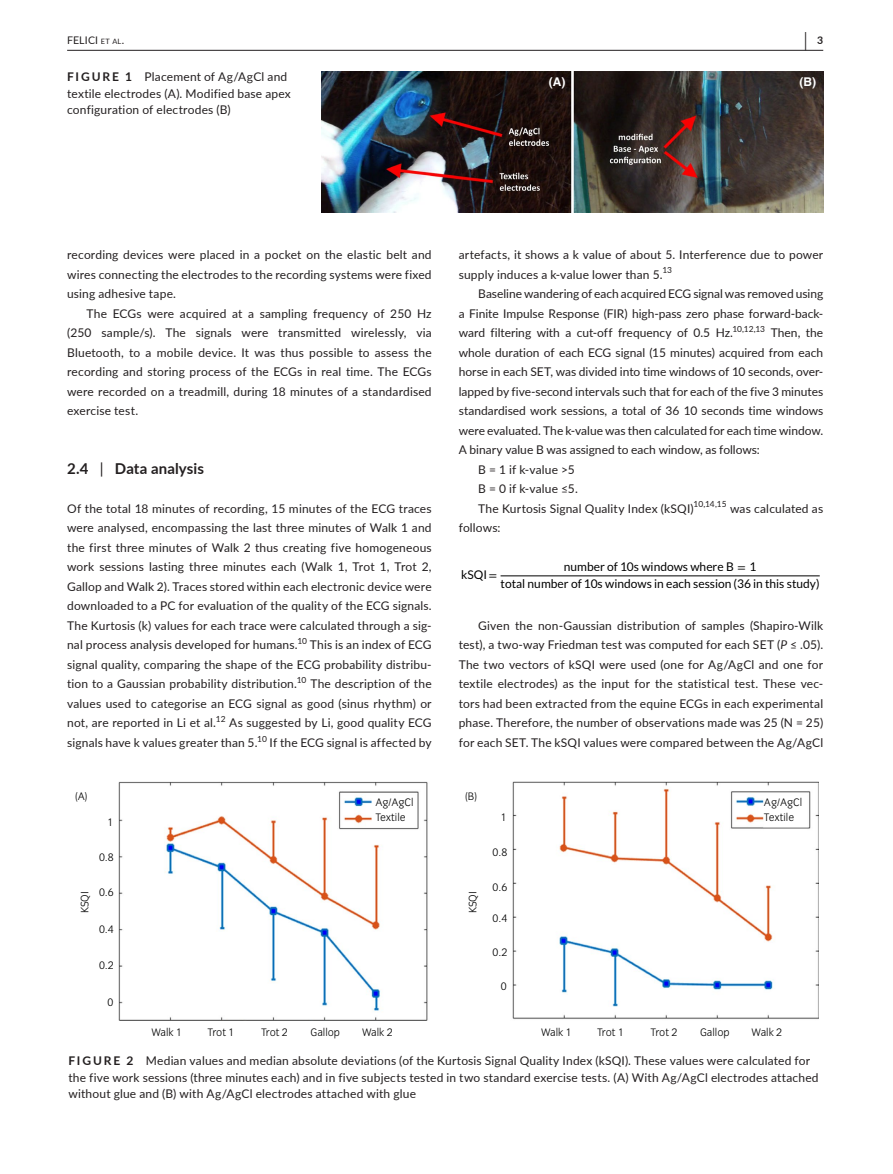
<style>
.page{position:relative;width:893px;height:1174px;background:#fff}
.page>*{position:absolute;margin:0;border:0;box-sizing:border-box;transform-origin:0 0}
.t1{font:700 19.5px "Lato";color:#231f20;scale:.48 1}
.t2{font:700 15px "Lato";letter-spacing:.005em;color:#231f20}
.t3{font:12px/19.5px "Lato";letter-spacing:.01em;color:#231f20;text-align:justify}
.t4{font:12px/17.5px "Lato";color:#000;text-align:center}
.t5{font:700 12px "Helvetica";color:#fff}
.t6{font:300 11.25px/15px "Congress Sans";color:#000}
.t7{font:10.5px "Lato";letter-spacing:.015em;color:#231f20}
.t8{font:700 10.5px "Lato";color:#231f20}
.t9{font:8.4px "Lato";letter-spacing:-.01em;color:#231f20}
.s1{font-size:7.35px}
.s2{font-weight:700}
.s3{font-weight:400}
.s4{font-family:"STIX Math"}
.s5{font-style:italic}
</style>
<div class="page">
<hr style="left:67px;top:50px;width:756px;height:1px;background:#231f20">
<hr style="left:501px;top:575px;width:319px;height:1px;background:#000">
<img style="left:321px;top:72px;width:502px;height:140px">
<img style="left:118px;top:781px;width:700px;height:239px">
<h1 class="t1" style="left:804px;top:25px;width:7px">|</h1>
<p class="t7" style="left:67px;top:33px;width:58px">FELICI <span class="s1">et al</span>.</p>
<p class="t8" style="left:817px;top:33px;width:8px">3</p>
<p class="t3" style="left:67px;top:68px;width:225px;line-height:16.5px;text-align:left"><span class="s2">FIGURE 1</span> Placement of Ag/AgCl and textile electrodes (A). Modified base apex configuration of electrodes (B)</p>
<p class="t5" style="left:549px;top:75px;width:18px">(A)</p>
<p class="t5" style="left:800px;top:75px;width:18px">(B)</p>
<p class="t3" style="left:67px;top:245px;width:366px">recording devices were placed in a pocket on the elastic belt and wires connecting the electrodes to the recording systems were fixed using adhesive tape.</p>
<p class="t3" style="left:67px;top:303px;width:366px;text-indent:20px">The ECGs were acquired at a sampling frequency of 250 Hz (250 sample/s). The signals were transmitted wirelessly, via Bluetooth, to a mobile device. It was thus possible to assess the recording and storing process of the ECGs in real time. The ECGs were recorded on a treadmill, during 18 minutes of a standardised exercise test.</p>
<p class="t2" style="left:67px;top:457px;width:138px">2.4 <span class="s3">|</span> Data analysis</p>
<p class="t3" style="left:67px;top:498px;width:366px">Of the total 18 minutes of recording, 15 minutes of the ECG traces were analysed, encompassing the last three minutes of Walk 1 and the first three minutes of Walk 2 thus creating five homogeneous work sessions lasting three minutes each (Walk 1, Trot 1, Trot 2, Gallop and Walk 2). Traces stored within each electronic device were downloaded to a PC for evaluation of the quality of the ECG signals.<br>The Kurtosis (k) values for each trace were calculated through a sig&shy;nal process analysis developed for humans.</p>
<p class="t9" style="left:297px;top:635px;width:11px">10</p>
<p class="t3" style="left:67px;top:635px;width:366px;text-indent:243px">This is an index of ECG signal quality, comparing the shape of the ECG probability distribu&shy;tion to a Gaussian probability distribution.</p>
<p class="t9" style="left:297px;top:674px;width:11px">10</p>
<p class="t3" style="left:67px;top:674px;width:366px;text-indent:243px">The description of the values used to categorise an ECG signal as good (sinus rhythm) or not, are reported in Li et al.</p>
<p class="t9" style="left:216px;top:713px;width:11px">12</p>
<p class="t3" style="left:67px;top:713px;width:366px;text-indent:162px">As suggested by Li, good quality ECG signals have k values greater than 5.</p>
<p class="t9" style="left:257px;top:732px;width:11px">10</p>
<p class="t3" style="left:270px;top:732px;width:164px">If the ECG signal is affected by</p>
<p class="t3" style="left:459px;top:245px;width:366px">artefacts, it shows a k value of about 5. Interference due to power supply induces a k-value lower than 5.</p>
<p class="t9" style="left:662px;top:264px;width:11px">13</p>
<p class="t3" style="left:459px;top:284px;width:366px;text-indent:20px">Baseline wandering of each acquired ECG signal was removed using a Finite Impulse Response (FIR) high-pass zero phase forward-back&shy;ward filtering with a cut-off frequency of 0.5 Hz.</p>
<p class="t9" style="left:733px;top:323px;width:34px">10,12,13</p>
<p class="t3" style="left:771px;top:323px;width:54px">Then, the</p>
<p class="t3" style="left:459px;top:342px;width:366px">whole duration of each ECG signal (15 minutes) acquired from each</p>
<p class="t3" style="left:459px;top:362px;width:366px">horse in each SET, was divided into time windows of 10 seconds, over-</p>
<p class="t3" style="left:459px;top:381px;width:366px">lapped by five-second intervals such that for each of the five 3 minutes</p>
<p class="t3" style="left:459px;top:401px;width:366px">standardised work sessions, a total of 36 10 seconds time windows</p>
<p class="t3" style="left:459px;top:420px;width:366px">were evaluated. The k-value was then calculated for each time window.</p>
<p class="t3" style="left:459px;top:440px;width:303px">A binary value B was assigned to each window, as follows:</p>
<p class="t3" style="left:478px;top:459px;width:98px">B = 1 if k-value &gt;5</p>
<p class="t3" style="left:478px;top:479px;width:101px">B = 0 if k-value ≤5.</p>
<p class="t3" style="left:478px;top:498px;width:217px">The Kurtosis Signal Quality Index (kSQI)</p>
<p class="t9" style="left:693px;top:498px;width:35px">10,14,15</p>
<p class="t3" style="left:730px;top:498px;width:95px">was calculated as</p>
<p class="t3" style="left:459px;top:518px;width:43px">follows:</p>
<p class="t4" style="left:461px;top:566px;width:37px">kSQI<span class="s4">=</span></p>
<p class="t4" style="left:501px;top:558px;width:321px">number of 10s windows where B <span class="s4">=</span> 1<br>total number of 10s windows in each session (36 in this study)</p>
<p class="t3" style="left:459px;top:615px;width:366px;text-indent:20px">Given the non-Gaussian distribution of samples (Shapiro-Wilk test), a two-way Friedman test was computed for each SET (<span class="s5">P</span> ≤ .05).<br>The two vectors of kSQI were used (one for Ag/AgCl and one for textile electrodes) as the input for the statistical test. These vec&shy;tors had been extracted from the equine ECGs in each experimental phase. Therefore, the number of observations made was 25 (N = 25) for each SET. The kSQI values were compared between the Ag/AgCl</p>
<p class="t6" style="left:75px;top:789px;width:15px">(A)</p>
<p class="t6" style="left:465px;top:789px;width:14px">(B)</p>
<p class="t6" style="left:375px;top:795px;width:40px">Ag/AgCl<br>Textile</p>
<p class="t6" style="left:764px;top:795px;width:40px">Ag/AgCl<br>Textile</p>
<p class="t6" style="left:501px;top:809px;width:7px">1</p>
<p class="t6" style="left:493px;top:844px;width:16px">0.8</p>
<p class="t6" style="left:493px;top:879px;width:16px">0.6</p>
<p class="t6" style="left:493px;top:911px;width:16px">0.4</p>
<p class="t6" style="left:493px;top:945px;width:16px">0.2</p>
<p class="t6" style="left:501px;top:979px;width:7px">0</p>
<p class="t6" style="left:107px;top:814px;width:7px">1</p>
<p class="t6" style="left:99px;top:849px;width:16px">0.8</p>
<p class="t6" style="left:99px;top:884px;width:16px">0.6</p>
<p class="t6" style="left:77px;top:913px;width:23px;rotate:-90deg">KSQI</p>
<p class="t6" style="left:465px;top:913px;width:23px;rotate:-90deg">KSQI</p>
<p class="t6" style="left:99px;top:921px;width:16px">0.4</p>
<p class="t6" style="left:99px;top:957px;width:16px">0.2</p>
<p class="t6" style="left:107px;top:994px;width:7px">0</p>
<p class="t6" style="left:152px;top:1024px;width:32px">Walk 1</p>
<p class="t6" style="left:362px;top:1024px;width:32px">Walk 2</p>
<p class="t6" style="left:208px;top:1024px;width:28px">Trot 1</p>
<p class="t6" style="left:261px;top:1024px;width:28px">Trot 2</p>
<p class="t6" style="left:311px;top:1024px;width:31px">Gallop</p>
<p class="t6" style="left:541px;top:1024px;width:32px">Walk 1</p>
<p class="t6" style="left:752px;top:1024px;width:32px">Walk 2</p>
<p class="t6" style="left:597px;top:1024px;width:28px">Trot 1</p>
<p class="t6" style="left:651px;top:1024px;width:28px">Trot 2</p>
<p class="t6" style="left:700px;top:1024px;width:31px">Gallop</p>
<p class="t3" style="left:68px;top:1052px;width:752px;line-height:16.5px;text-align:left"><span class="s2">FIGURE 2</span> Median values and median absolute deviations (of the Kurtosis Signal Quality Index (kSQI). These values were calculated for the five work sessions (three minutes each) and in five subjects tested in two standard exercise tests. (A) With Ag/AgCl electrodes attached without glue and (B) with Ag/AgCl electrodes attached with glue</p>
</div>
